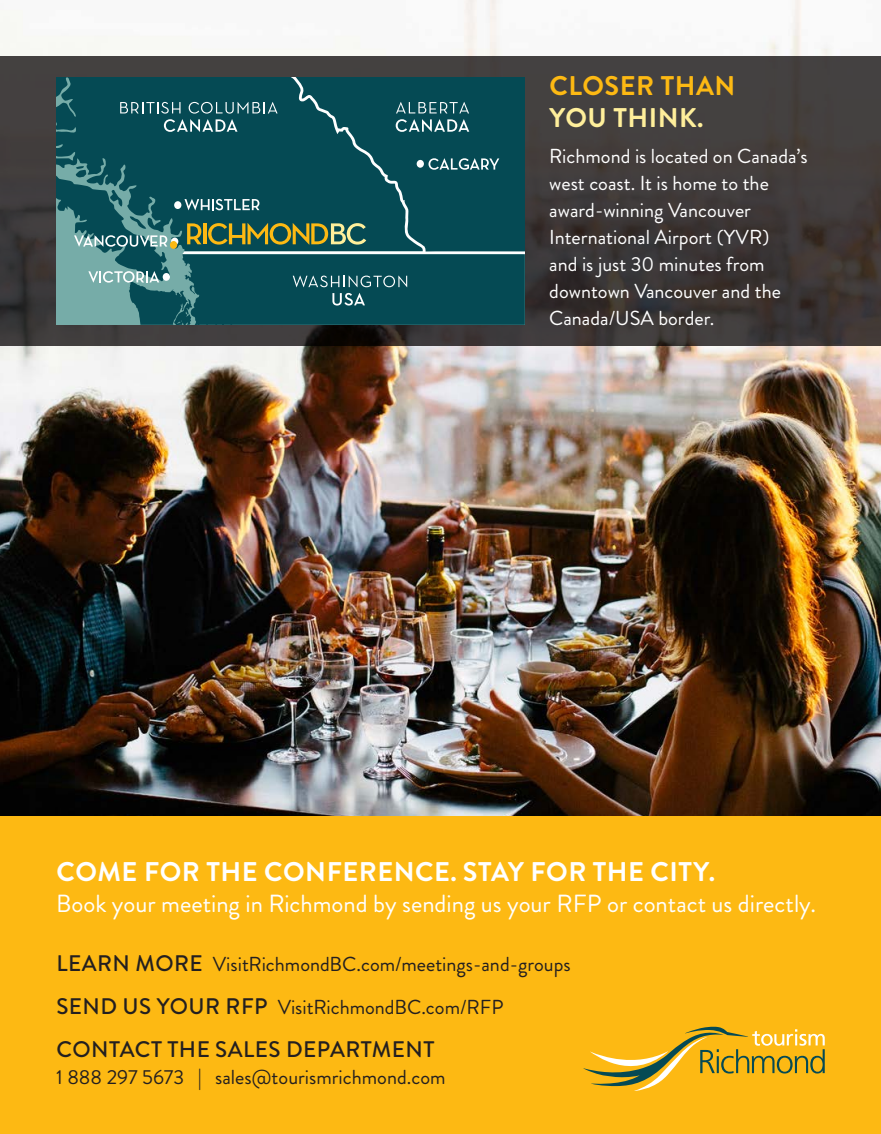
<style>
.page{position:relative;width:881px;height:1134px;background:#fff}
.page>*{position:absolute;margin:0;border:0;box-sizing:border-box;transform-origin:0 0}
.t1{font:700 27px "Brandon Grotesque";letter-spacing:.02em;color:#fff}
.t2{font:700 27px "Brandon Grotesque";letter-spacing:.02em;color:#fdb913}
.t3{font:700 27px "Brandon Grotesque";letter-spacing:.02em;color:#ffef9b}
.t4{font:24.75px "Brandon Grotesque";color:#fff}
.t5{font:500 22.5px "Brandon Grotesque";letter-spacing:.02em;color:#231f20}
.t6{font:20.25px/27px "Brandon Grotesque";color:#fff}
.t7{font:20.25px/42.8px "Brandon Grotesque";color:#231f20}
.s1{font-weight:500;font-size:22.5px}
</style>
<div class="page">
<img style="left:0;top:0;width:881px;height:817px">
<div style="left:0;top:817px;width:881px;height:317px;background:#fdb913"></div>
<svg style="left:583px;top:1026px;width:242px;height:65px"></svg>
<svg style="left:0;top:56px;width:881px;height:290px;background:#3e3939"></svg>
<div style="left:56px;top:77px;width:126px;height:81px;background:#054a54"></div>
<div style="left:182px;top:77px;width:343px;height:81px;background:#054a54"></div>
<svg style="left:120px;top:102px;width:158px;height:30px;background:#2d676f"></svg>
<svg style="left:396px;top:102px;width:73px;height:11px"></svg>
<svg style="left:396px;top:119px;width:73px;height:13px"></svg>
<svg style="left:56px;top:158px;width:469px;height:167px;background:#236064"></svg>
<hr style="left:0;top:232px;width:1px;height:101px;background:#231f20">
<h1 class="t2" style="left:549px;top:67px;width:187px">CLOSER THAN</h1>
<h1 class="t3" style="left:549px;top:99px;width:156px">YOU THINK.</h1>
<p class="t6" style="left:549px;top:143px;width:260px">Richmond is located on Canada’s west coast. It is home to the award-winning Vancouver<br>International Airport (YVR)<br>and is just 30 minutes from downtown Vancouver and the<br>Canada/USA border.</p>
<h1 class="t1" style="left:56px;top:852px;width:660px">COME FOR THE CONFERENCE. STAY FOR THE CITY.</h1>
<p class="t4" style="left:56px;top:886px;width:761px">Book your meeting in Richmond by sending us your RFP or contact us directly.</p>
<p class="t7" style="left:56px;top:943px;width:516px"><span class="s1">LEARN MORE</span> VisitRichmondBC.com/meetings-and-groups<br><span class="s1">SEND US YOUR RFP</span> VisitRichmondBC.com/RFP</p>
<p class="t5" style="left:56px;top:1034px;width:380px">CONTACT THE SALES DEPARTMENT</p>
<p class="t7" style="left:56px;top:1056px;width:391px">1 888 297 5673 | sales@tourismrichmond.com</p>
</div>
